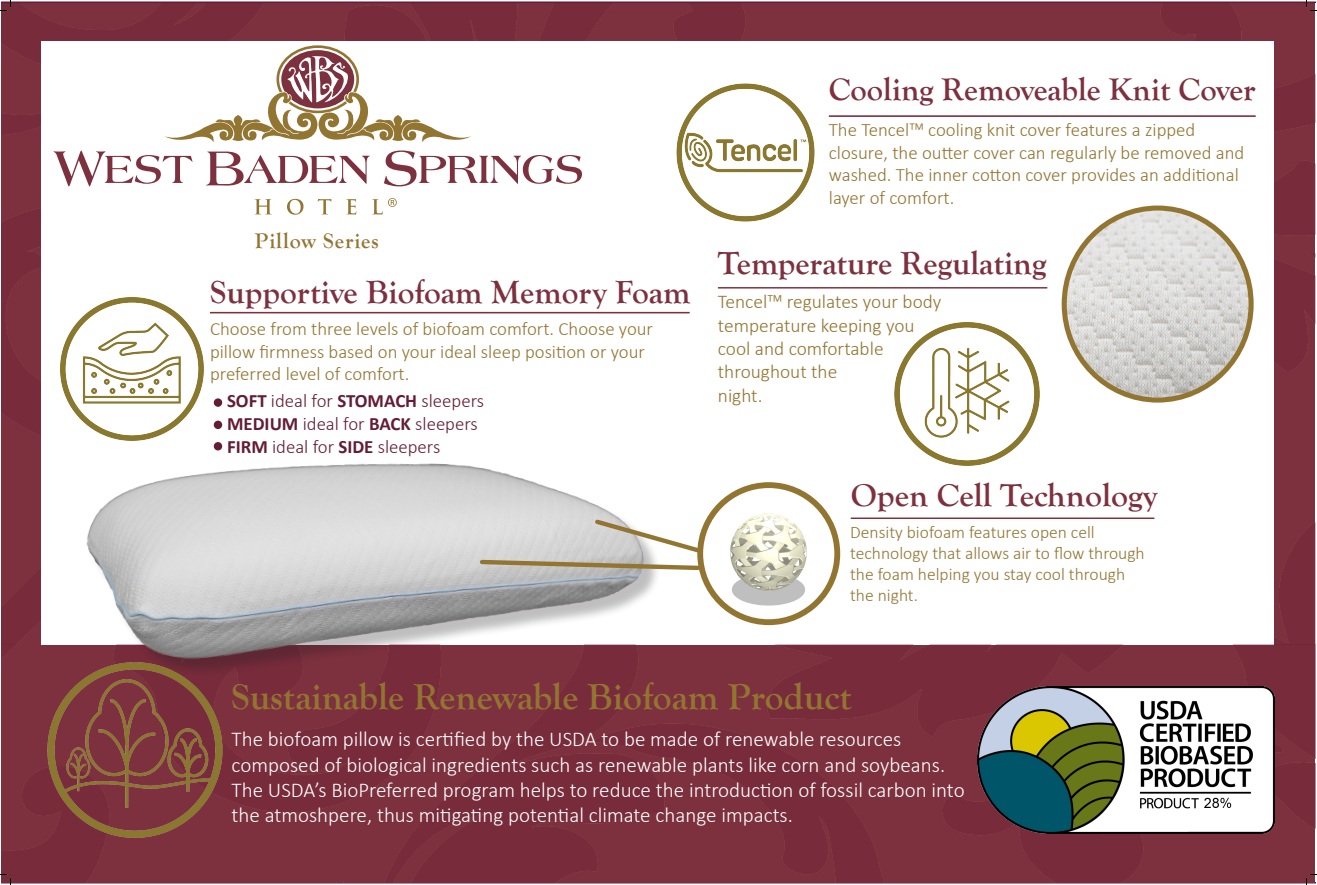
<style>
.page{position:relative;width:1317px;height:885px;background:#fff}
.page>*{position:absolute;margin:0;border:0;box-sizing:border-box;transform-origin:0 0}
.t1{font:700 37.45px "Goudy Old Style T";color:#937532}
.t2{font:700 33.3px "Goudy Old Style T";color:#7d303e}
.t3{font:700 33.2px "Goudy Old Style T";color:#7d303e}
.t4{font:700 32.85px "Goudy Old Style T";color:#7d303e}
.t5{font:700 32.5px "Goudy Old Style T";color:#7d303e}
.t6{font:700 21.95px "Goudy Old Style T";letter-spacing:.04em;color:#937532}
.t7{font:300 21.15px/25.4px "Calibri";color:#fff}
.t8{font:300 19.45px "Calibri";color:#937532}
.t9{font:300 18.9px/22.6px "Calibri";color:#937532}
.t10{font:300 18.85px/22.6px "Calibri";color:#937532}
.t11{font:300 18.85px "Calibri";color:#631d34}
.t12{font:300 17.55px/21.1px "Calibri";color:#937532}
.s1{font-weight:700}
.s2{font-family:"Graphie";font-weight:400}
</style>
<div class="page">
<div style="left:2px;top:2px;width:1314px;height:882px;background:#7d303e"></div>
<div style="left:41px;top:41px;width:1233px;height:802px;background:#fff"></div>
<div style="left:2px;top:645px;width:1314px;height:238px;background:#7d303e"></div>
<svg style="left:255px;top:199px;width:17px;height:15px"></svg>
<svg style="left:287px;top:199px;width:16px;height:16px"></svg>
<svg style="left:318px;top:199px;width:13px;height:15px"></svg>
<svg style="left:346px;top:199px;width:10px;height:15px"></svg>
<svg style="left:54px;top:151px;width:139px;height:35px"></svg>
<svg style="left:206px;top:152px;width:164px;height:34px"></svg>
<svg style="left:384px;top:151px;width:198px;height:35px"></svg>
<svg style="left:164px;top:45px;width:307px;height:97px"></svg>
<svg style="left:372px;top:198px;width:25px;height:16px"></svg>
<img style="left:977px;top:686px;width:298px;height:148px">
<img style="left:1064px;top:211px;width:187px;height:186px">
<div style="left:1062px;top:206px;width:192px;height:197px;border:5px solid #937532;border-radius:50%"></div>
<img style="left:60px;top:297px;width:158px;height:154px">
<img style="left:894px;top:322px;width:146px;height:144px">
<img style="left:676px;top:83px;width:153px;height:139px">
<div style="left:214px;top:398px;width:8px;height:9px;background:#631d34;border-radius:50%"></div>
<div style="left:214px;top:442px;width:8px;height:8px;background:#631d34;border-radius:50%"></div>
<div style="left:214px;top:421px;width:8px;height:8px;background:#631d34;border-radius:50%"></div>
<div style="left:90px;top:466px;width:572px;height:211px;background:#7d303e"></div>
<img style="left:86px;top:463px;width:621px;height:206px">
<img style="left:726px;top:513px;width:85px;height:95px">
<div style="left:697px;top:482px;width:143px;height:143px;border:6px solid #937532;border-radius:50%"></div>
<svg style="left:478px;top:516px;width:225px;height:56px;background:#d4d0c7"></svg>
<hr style="left:210px;top:312px;width:480px;height:1px;background:#7d303e">
<hr style="left:829px;top:115px;width:427px;height:2px;background:#7d303e">
<hr style="left:718px;top:287px;width:329px;height:2px;background:#7d303e">
<hr style="left:851px;top:518px;width:303px;height:1px;background:#7d303e">
<img style="left:40px;top:645px;width:190px;height:210px">
<svg style="left:0;top:0;width:11px;height:11px"></svg>
<svg style="left:0;top:874px;width:11px;height:11px"></svg>
<svg style="left:1306px;top:0;width:11px;height:11px"></svg>
<svg style="left:1306px;top:874px;width:11px;height:11px"></svg>
<p class="t5" style="left:829px;top:72px;width:428px">Cooling Removeable Knit Cover</p>
<p class="t6" style="left:255px;top:228px;width:125px">Pillow Series</p>
<p class="t2" style="left:210px;top:274px;width:482px">Supportive Biofoam Memory Foam</p>
<p class="t10" style="left:210px;top:317px;width:445px">Choose from three levels of biofoam comfort. Choose your pillow firmness based on your ideal sleep position or your preferred level of comfort.</p>
<p class="t11" style="left:227px;top:389px;width:259px"><span class="s1">SOFT</span> ideal for <span class="s1">STOMACH</span> sleepers</p>
<p class="t11" style="left:227px;top:412px;width:252px"><span class="s1">MEDIUM</span> ideal for <span class="s1">BACK</span> sleepers</p>
<p class="t11" style="left:227px;top:435px;width:215px"><span class="s1">FIRM</span> ideal for <span class="s1">SIDE</span> sleepers</p>
<p class="t9" style="left:829px;top:118px;width:417px">The Tencel<span class="s2">™</span> cooling knit cover features a zipped closure, the outter cover can regularly be removed and washed. The inner cotton cover provides an additional layer of comfort.</p>
<p class="t3" style="left:718px;top:245px;width:330px">Temperature Regulating</p>
<p class="t8" style="left:718px;top:290px;width:225px">Tencel<span class="s2">™</span> regulates your body</p>
<p class="t8" style="left:718px;top:313px;width:198px">temperature keeping you</p>
<p class="t8" style="left:718px;top:336px;width:167px">cool and comfortable</p>
<p class="t8" style="left:718px;top:360px;width:121px">throughout the</p>
<p class="t8" style="left:718px;top:383px;width:46px">night.</p>
<p class="t4" style="left:851px;top:477px;width:308px">Open Cell Technology</p>
<p class="t12" style="left:850px;top:521px;width:296px">Density biofoam features open cell technology that allows air to flow through the foam helping you stay cool through the night.</p>
<p class="t1" style="left:232px;top:675px;width:622px">Sustainable Renewable Biofoam Product</p>
<p class="t7" style="left:232px;top:726px;width:735px">The biofoam pillow is certified by the USDA to be made of renewable resources composed of biological ingredients such as renewable plants like corn and soybeans.<br>The USDA’s BioPreferred program helps to reduce the introduction of fossil carbon into the atmoshpere, thus mitigating potential climate change impacts.</p>
</div>
